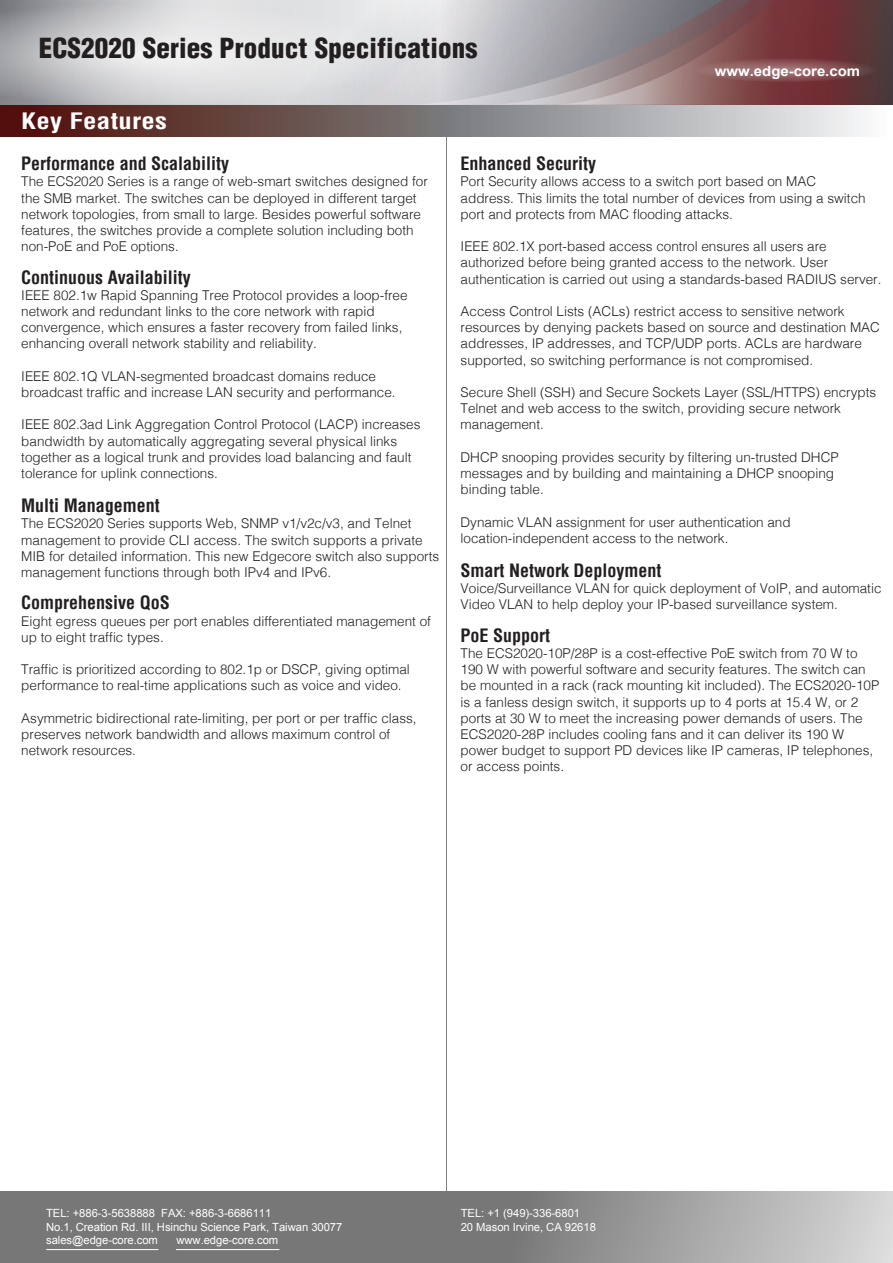
<style>
.page{position:relative;width:893px;height:1263px;background:#fff}
.page>*{position:absolute;margin:0;border:0;box-sizing:border-box;transform-origin:0 0}
.t1{font:900 condensed 27px "Helvetica";letter-spacing:.005em;color:#231f20}
.t2{font:700 condensed 22.05px "Helvetica";letter-spacing:.01em;color:#fff;scale:1.22 1}
.t3{font:700 condensed 18px "Helvetica";color:#231f20}
.t4{font:700 14.1px "Arial";color:#fff;scale:1.06 1}
.t5{font:300 13.5px/16.2px "Helvetica";color:#231f20}
.t6{font:11.25px/13.5px "Arial";letter-spacing:-.005em;color:#fff}
</style>
<div class="page">
<hr style="left:446px;top:129px;width:1px;height:1070px;background:#808180">
<svg style="left:0;top:105px;width:862px;height:31px;background:#8a7978"></svg>
<svg style="left:0;top:0;width:403px;height:105px;background:#d4d4d6"></svg>
<svg style="left:409px;top:0;width:81px;height:105px;background:#d7d7da"></svg>
<svg style="left:490px;top:0;width:403px;height:105px;background:#8b7175"></svg>
<svg style="left:695px;top:58px;width:182px;height:24px;background:#8a595b"></svg>
<div style="left:0;top:1191px;width:893px;height:72px;background:#787777"></div>
<svg style="left:541px;top:1191px;width:352px;height:72px;background:#adacac"></svg>
<hr style="left:176px;top:1249px;width:103px;height:1px;background:#fff">
<svg style="left:46px;top:1249px;width:148px;height:2px"></svg>
<h1 class="t1" style="left:39px;top:31px;width:440px">ECS2020 Series Product Specifications</h1>
<h2 class="t2" style="left:21px;top:107px;width:121px">Key Features</h2>
<p class="t4" style="left:715px;top:61px;width:139px">www.edge-core.com</p>
<h3 class="t3" style="left:21px;top:152px;width:210px">Performance and Scalability</h3>
<p class="t5" style="left:21px;top:173px;width:408px">The ECS2020 Series is a range of web-smart switches designed for the SMB market. The switches can be deployed in different target network topologies, from small to large. Besides powerful software features, the switches provide a complete solution including both non-PoE and PoE options.</p>
<h3 class="t3" style="left:21px;top:265px;width:171px">Continuous Availability</h3>
<p class="t5" style="left:21px;top:286px;width:388px">IEEE 802.1w Rapid Spanning Tree Protocol provides a loop-free network and redundant links to the core network with rapid convergence, which ensures a faster recovery from failed links, enhancing overall network stability and reliability.</p>
<p class="t5" style="left:21px;top:367px;width:376px">IEEE 802.1Q VLAN-segmented broadcast domains reduce broadcast traffic and increase LAN security and performance.</p>
<p class="t5" style="left:21px;top:416px;width:401px">IEEE 802.3ad Link Aggregation Control Protocol (LACP) increases bandwidth by automatically aggregating several physical links together as a logical trunk and provides load balancing and fault tolerance for uplink connections.</p>
<h3 class="t3" style="left:21px;top:494px;width:140px">Multi Management</h3>
<p class="t5" style="left:21px;top:515px;width:419px">The ECS2020 Series supports Web, SNMP v1/v2c/v3, and Telnet management to provide CLI access. The switch supports a private MIB for detailed information. This new Edgecore switch also supports management functions through both IPv4 and IPv6.</p>
<h3 class="t3" style="left:21px;top:591px;width:150px">Comprehensive QoS</h3>
<p class="t5" style="left:21px;top:612px;width:411px">Eight egress queues per port enables differentiated management of up to eight traffic types.</p>
<p class="t5" style="left:21px;top:661px;width:390px">Traffic is prioritized according to 802.1p or DSCP, giving optimal performance to real-time applications such as voice and video.</p>
<p class="t5" style="left:21px;top:709px;width:397px">Asymmetric bidirectional rate-limiting, per port or per traffic class, preserves network bandwidth and allows maximum control of network resources.</p>
<h3 class="t3" style="left:461px;top:152px;width:137px">Enhanced Security</h3>
<p class="t5" style="left:461px;top:173px;width:407px">Port Security allows access to a switch port based on MAC address. This limits the total number of devices from using a switch port and protects from MAC flooding attacks.</p>
<p class="t5" style="left:461px;top:238px;width:422px">IEEE 802.1X port-based access control ensures all users are authorized before being granted access to the network. User authentication is carried out using a standards-based RADIUS server.</p>
<p class="t5" style="left:461px;top:302px;width:421px">Access Control Lists (ACLs) restrict access to sensitive network resources by denying packets based on source and destination MAC addresses, IP addresses, and TCP/UDP ports. ACLs are hardware supported, so switching performance is not compromised.</p>
<p class="t5" style="left:461px;top:383px;width:417px">Secure Shell (SSH) and Secure Sockets Layer (SSL/HTTPS) encrypts<br>Telnet and web access to the switch, providing secure network management.</p>
<p class="t5" style="left:461px;top:448px;width:380px">DHCP snooping provides security by filtering un-trusted DHCP messages and by building and maintaining a DHCP snooping binding table.</p>
<p class="t5" style="left:461px;top:513px;width:332px">Dynamic VLAN assignment for user authentication and location-independent access to the network.</p>
<h3 class="t3" style="left:461px;top:559px;width:203px">Smart Network Deployment</h3>
<p class="t5" style="left:461px;top:580px;width:422px">Voice/Surveillance VLAN for quick deployment of VoIP, and automatic<br>Video VLAN to help deploy your IP-based surveillance system.</p>
<h3 class="t3" style="left:461px;top:623px;width:91px">PoE Support</h3>
<p class="t5" style="left:461px;top:644px;width:420px">The ECS2020-10P/28P is a cost-effective PoE switch from 70 W to 190 W with powerful software and security features. The switch can be mounted in a rack (rack mounting kit included). The ECS2020-10P is a fanless design switch, it supports up to 4 ports at 15.4 W, or 2 ports at 30 W to meet the increasing power demands of users. The ECS2020-28P includes cooling fans and it can deliver its 190 W power budget to support PD devices like IP cameras, IP telephones, or access points.</p>
<p class="t6" style="left:46px;top:1207px;width:298px">TEL: +886-3-5638888 FAX: +886-3-6686111<br>No.1, Creation Rd. III, Hsinchu Science Park, Taiwan 30077 sales@edge-core.com</p>
<p class="t6" style="left:176px;top:1234px;width:103px">www.edge-core.com</p>
<p class="t6" style="left:461px;top:1207px;width:137px">TEL: +1 (949)-336-6801<br>20 Mason Irvine, CA 92618</p>
</div>
